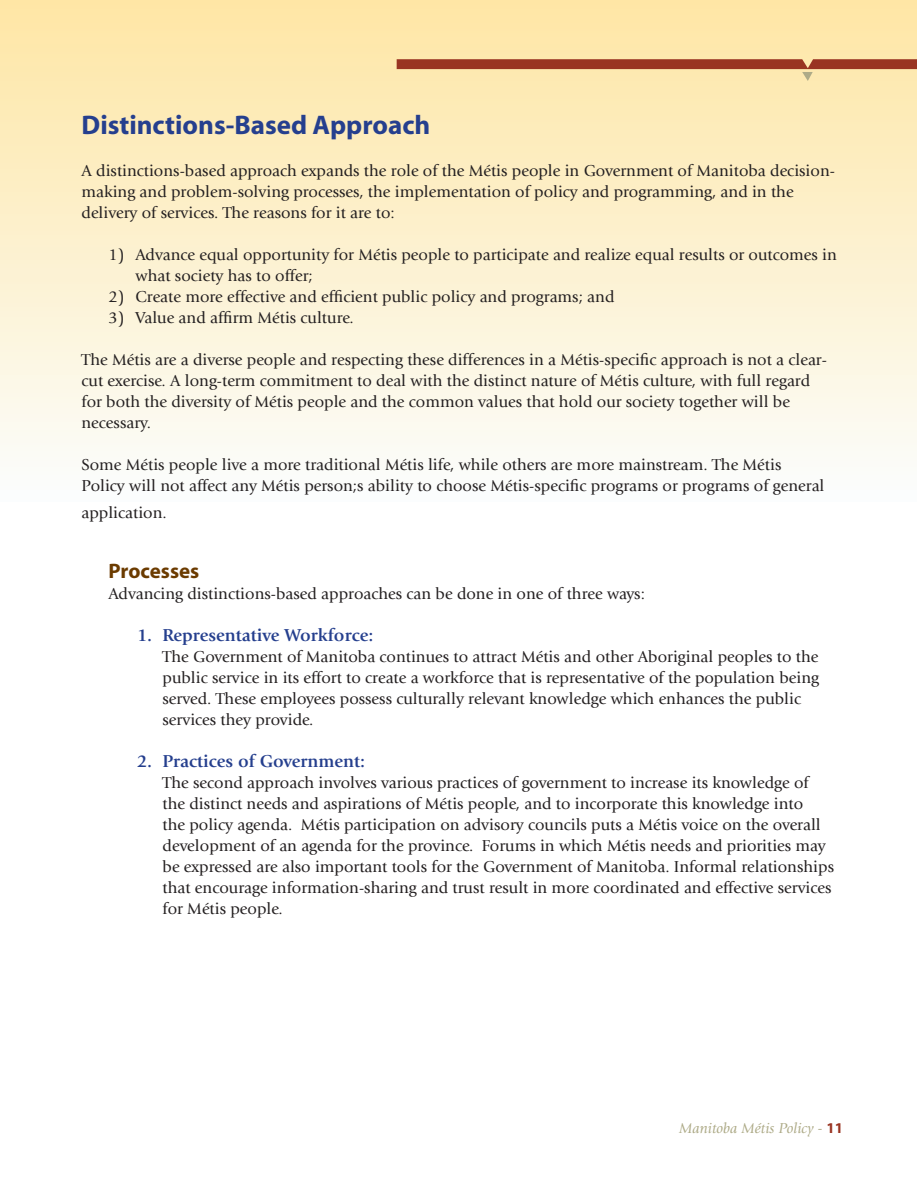
<style>
.page{position:relative;width:917px;height:1187px;background:#fff}
.page>*{position:absolute;margin:0;border:0;box-sizing:border-box;transform-origin:0 0}
.t1{font:700 27px "Myriad";color:#253f8e}
.t2{font:700 21px "Myriad";color:#6b3b00}
.t3{font:700 18px "Giovanni";color:#253f8e}
.t4{font:16.5px/21px "Giovanni";color:#231f20}
.t5{font:italic 15px "Giovanni";color:#aeab88}
.s1{font-family:"Myriad";font-weight:700;font-style:normal;color:#993422}
</style>
<div class="page">
<svg style="left:0;top:1px;width:1px;height:450px"></svg>
<div style="left:1px;top:0;width:916px;height:501px;background:linear-gradient(to bottom,#fee6a4,#fbfdfd)"></div>
<svg style="left:397px;top:59px;width:520px;height:22px;background:#d09871"></svg>
<h1 class="t1" style="left:82px;top:111px;width:350px">Distinctions-Based Approach</h1>
<p class="t4" style="left:82px;top:160px;width:755px">A distinctions-based approach expands the role of the Métis people in Government of Manitoba decision&shy;making and problem-solving processes, the implementation of policy and programming, and in the delivery of services. The reasons for it are to:</p>
<p class="t4" style="left:136px;top:244px;width:703px;text-indent:-27px">1) Advance equal opportunity for Métis people to participate and realize equal results or outcomes in what society has to offer;</p>
<p class="t4" style="left:109px;top:286px;width:507px">2) Create more effective and efficient public policy and programs; and</p>
<p class="t4" style="left:109px;top:307px;width:247px">3) Value and affirm Métis culture.</p>
<p class="t4" style="left:81px;top:349px;width:747px">The Métis are a diverse people and respecting these differences in a Métis-specific approach is not a clear&shy;cut exercise. A long-term commitment to deal with the distinct nature of Métis culture, with full regard for both the diversity of Métis people and the common values that hold our society together will be necessary.</p>
<p class="t4" style="left:81px;top:454px;width:744px">Some Métis people live a more traditional Métis life, while others are more mainstream. The Métis<br>Policy will not affect any Métis person;s ability to choose Métis-specific programs or programs of general</p>
<p class="t4" style="left:81px;top:502px;width:87px">application.</p>
<p class="t2" style="left:109px;top:560px;width:92px">Processes</p>
<p class="t4" style="left:109px;top:583px;width:538px">Advancing distinctions-based approaches can be done in one of three ways:</p>
<p class="t3" style="left:137px;top:624px;width:238px">1. Representative Workforce:</p>
<p class="t4" style="left:163px;top:646px;width:658px">The Government of Manitoba continues to attract Métis and other Aboriginal peoples to the public service in its effort to create a workforce that is representative of the population being served. These employees possess culturally relevant knowledge which enhances the public services they provide.</p>
<p class="t3" style="left:137px;top:750px;width:230px">2. Practices of Government:</p>
<p class="t4" style="left:163px;top:772px;width:673px">The second approach involves various practices of government to increase its knowledge of the distinct needs and aspirations of Métis people, and to incorporate this knowledge into<br>the policy agenda. Métis participation on advisory councils puts a Métis voice on the overall development of an agenda for the province. Forums in which Métis needs and priorities may be expressed are also important tools for the Government of Manitoba. Informal relationships that encourage information-sharing and trust result in more coordinated and effective services for Métis people.</p>
<p class="t5" style="left:679px;top:1119px;width:165px">Manitoba Métis Policy - <span class="s1">11</span></p>
</div>
